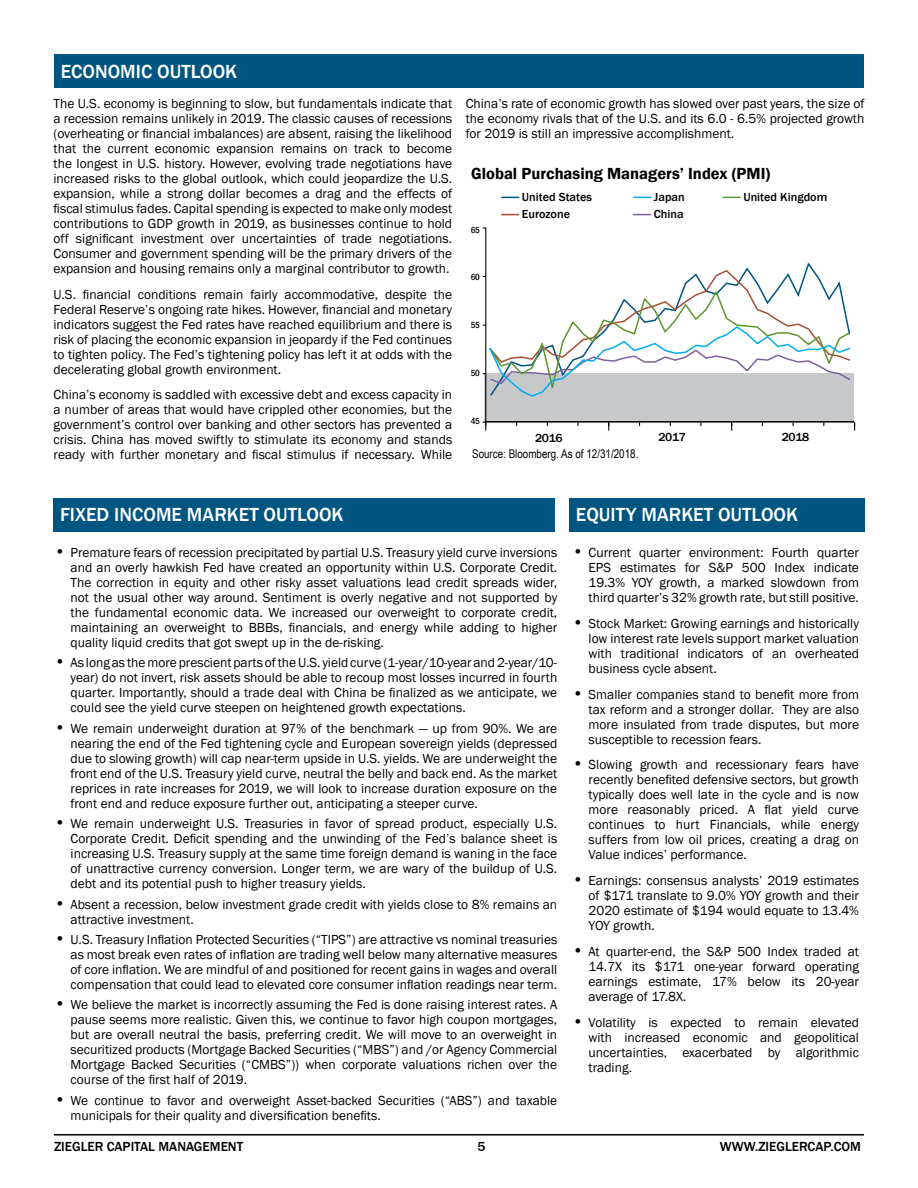
<style>
.page{position:relative;width:918px;height:1188px;background:#fff}
.page>*{position:absolute;margin:0;border:0;box-sizing:border-box;transform-origin:0 0}
.t1{font:500 19.5px "Franklin Gothic";color:#fff}
.t2{font:600 16.5px "Franklin Gothic";color:#000}
.t3{font:13.5px/15px "Franklin Gothic";color:#000;text-align:justify}
.t4{font:500 13.5px "Franklin Gothic";color:#000}
.t5{font:500 12px/17.2px "Franklin Gothic";color:#010101}
.t6{font:12px "Arial Narrow";color:#000}
.t7{font:500 condensed 9px "Franklin Gothic";letter-spacing:-.02em;color:#010101}
.s1{font-size:16.5px}
</style>
<div class="page">
<hr style="left:54px;top:1134px;width:810px;height:2px;background:#000">
<div style="left:485px;top:373px;width:369px;height:49px;background:#c7c8ca"></div>
<svg style="left:502px;top:197px;width:17px;height:1px"></svg>
<svg style="left:502px;top:214px;width:17px;height:1px"></svg>
<svg style="left:634px;top:214px;width:17px;height:1px"></svg>
<svg style="left:723px;top:197px;width:17px;height:1px"></svg>
<svg style="left:634px;top:197px;width:17px;height:1px"></svg>
<hr style="left:485px;top:421px;width:369px;height:2px;background:#000">
<hr style="left:485px;top:228px;width:1px;height:194px;background:#000">
<svg style="left:483px;top:269px;width:368px;height:129px"></svg>
<div style="left:54px;top:55px;width:810px;height:33px;background:#005581"></div>
<div style="left:53px;top:498px;width:502px;height:33px;background:#005581"></div>
<div style="left:569px;top:498px;width:295px;height:33px;background:#005581"></div>
<h1 class="t1" style="left:61px;top:60px;width:178px">ECONOMIC OUTLOOK</h1>
<p class="t3" style="left:54px;top:96px;width:400px">The U.S. economy is beginning to slow, but fundamentals indicate that a recession remains unlikely in 2019. The classic causes of recessions (overheating or financial imbalances) are absent, raising the likelihood that the current economic expansion remains on track to become the longest in U.S. history. However, evolving trade negotiations have increased risks to the global outlook, which could jeopardize the U.S. expansion, while a strong dollar becomes a drag and the effects of fiscal stimulus fades. Capital spending is expected to make only modest contributions to GDP growth in 2019, as businesses continue to hold off significant investment over uncertainties of trade negotiations.<br>Consumer and government spending will be the primary drivers of the expansion and housing remains only a marginal contributor to growth.</p>
<p class="t3" style="left:54px;top:287px;width:400px">U.S. financial conditions remain fairly accommodative, despite the Federal Reserve’s ongoing rate hikes. However, financial and monetary indicators suggest the Fed rates have reached equilibrium and there is risk of placing the economic expansion in jeopardy if the Fed continues to tighten policy. The Fed’s tightening policy has left it at odds with the decelerating global growth environment.</p>
<p class="t3" style="left:54px;top:388px;width:400px">China’s economy is saddled with excessive debt and excess capacity in a number of areas that would have crippled other economies, but the government’s control over banking and other sectors has prevented a crisis. China has moved swiftly to stimulate its economy and stands ready with further monetary and fiscal stimulus if necessary. While</p>
<p class="t3" style="left:466px;top:96px;width:400px">China’s rate of economic growth has slowed over past years, the size of the economy rivals that of the U.S. and its 6.0 - 6.5% projected growth for 2019 is still an impressive accomplishment.</p>
<p class="t2" style="left:471px;top:163px;width:301px">Global Purchasing Managers’ Index (PMI)</p>
<p class="t7" style="left:471px;top:224px;width:11px">65</p>
<p class="t7" style="left:471px;top:271px;width:11px">60</p>
<p class="t7" style="left:471px;top:319px;width:11px">55</p>
<p class="t7" style="left:471px;top:367px;width:11px">50</p>
<p class="t7" style="left:471px;top:415px;width:11px">45</p>
<p class="t5" style="left:522px;top:188px;width:72px">United States<br>Eurozone</p>
<p class="t5" style="left:654px;top:188px;width:32px">Japan</p>
<p class="t5" style="left:743px;top:188px;width:85px">United Kingdom</p>
<p class="t5" style="left:654px;top:205px;width:31px">China</p>
<p class="t5" style="left:535px;top:429px;width:29px">2016</p>
<p class="t5" style="left:659px;top:429px;width:29px">2017</p>
<p class="t5" style="left:782px;top:428px;width:29px">2018</p>
<p class="t6" style="left:472px;top:445px;width:168px">Source: Bloomberg. As of 12/31/2018.</p>
<h1 class="t1" style="left:60px;top:503px;width:285px">FIXED INCOME MARKET OUTLOOK</h1>
<p class="t3" style="left:71px;top:545px;width:488px;text-indent:-16px"><span class="s1">•</span> Premature fears of recession precipitated by partial U.S. Treasury yield curve inversions and an overly hawkish Fed have created an opportunity within U.S. Corporate Credit.<br>The correction in equity and other risky asset valuations lead credit spreads wider, not the usual other way around. Sentiment is overly negative and not supported by the fundamental economic data. We increased our overweight to corporate credit, maintaining an overweight to BBBs, financials, and energy while adding to higher quality liquid credits that got swept up in the de-risking.</p>
<p class="t3" style="left:71px;top:656px;width:488px;text-indent:-16px"><span class="s1">•</span> As long as the more prescient parts of the U.S. yield curve (1-year/10-year and 2-year/10- year) do not invert, risk assets should be able to recoup most losses incurred in fourth quarter. Importantly, should a trade deal with China be finalized as we anticipate, we could see the yield curve steepen on heightened growth expectations.</p>
<p class="t3" style="left:71px;top:721px;width:488px;text-indent:-16px"><span class="s1">•</span> We remain underweight duration at 97% of the benchmark — up from 90%. We are nearing the end of the Fed tightening cycle and European sovereign yields (depressed due to slowing growth) will cap near-term upside in U.S. yields. We are underweight the front end of the U.S. Treasury yield curve, neutral the belly and back end. As the market reprices in rate increases for 2019, we will look to increase duration exposure on the front end and reduce exposure further out, anticipating a steeper curve.</p>
<p class="t3" style="left:71px;top:817px;width:488px;text-indent:-16px"><span class="s1">•</span> We remain underweight U.S. Treasuries in favor of spread product, especially U.S.<br>Corporate Credit. Deficit spending and the unwinding of the Fed’s balance sheet is increasing U.S. Treasury supply at the same time foreign demand is waning in the face of unattractive currency conversion. Longer term, we are wary of the buildup of U.S. debt and its potential push to higher treasury yields.</p>
<p class="t3" style="left:71px;top:897px;width:488px;text-indent:-16px"><span class="s1">•</span> Absent a recession, below investment grade credit with yields close to 8% remains an attractive investment.</p>
<p class="t3" style="left:71px;top:932px;width:488px;text-indent:-16px"><span class="s1">•</span> U.S. Treasury Inflation Protected Securities (“TIPS”) are attractive vs nominal treasuries as most break even rates of inflation are trading well below many alternative measures of core inflation. We are mindful of and positioned for recent gains in wages and overall compensation that could lead to elevated core consumer inflation readings near term.</p>
<p class="t3" style="left:71px;top:998px;width:488px;text-indent:-16px"><span class="s1">•</span> We believe the market is incorrectly assuming the Fed is done raising interest rates. A pause seems more realistic. Given this, we continue to favor high coupon mortgages, but are overall neutral the basis, preferring credit. We will move to an overweight in securitized products (Mortgage Backed Securities (“MBS”) and /or Agency Commercial Mortgage Backed Securities (“CMBS”)) when corporate valuations richen over the course of the first half of 2019.</p>
<p class="t3" style="left:71px;top:1093px;width:488px;text-indent:-16px"><span class="s1">•</span> We continue to favor and overweight Asset-backed Securities (“ABS”) and taxable municipals for their quality and diversification benefits.</p>
<h1 class="t1" style="left:576px;top:503px;width:224px">EQUITY MARKET OUTLOOK</h1>
<p class="t3" style="left:589px;top:545px;width:272px;text-indent:-16px"><span class="s1">•</span> Current quarter environment: Fourth quarter EPS estimates for S&amp;P 500 Index indicate 19.3% YOY growth, a marked slowdown from third quarter’s 32% growth rate, but still positive.</p>
<p class="t3" style="left:589px;top:616px;width:272px;text-indent:-16px"><span class="s1">•</span> Stock Market: Growing earnings and historically low interest rate levels support market valuation with traditional indicators of an overheated business cycle absent.</p>
<p class="t3" style="left:589px;top:687px;width:272px;text-indent:-16px"><span class="s1">•</span> Smaller companies stand to benefit more from tax reform and a stronger dollar. They are also more insulated from trade disputes, but more susceptible to recession fears.</p>
<p class="t3" style="left:589px;top:758px;width:272px;text-indent:-16px"><span class="s1">•</span> Slowing growth and recessionary fears have recently benefited defensive sectors, but growth typically does well late in the cycle and is now more reasonably priced. A flat yield curve continues to hurt Financials, while energy suffers from low oil prices, creating a drag on Value indices’ performance.</p>
<p class="t3" style="left:589px;top:874px;width:272px;text-indent:-16px"><span class="s1">•</span> Earnings: consensus analysts’ 2019 estimates of $171 translate to 9.0% YOY growth and their 2020 estimate of $194 would equate to 13.4% YOY growth.</p>
<p class="t3" style="left:589px;top:944px;width:272px;text-indent:-16px"><span class="s1">•</span> At quarter-end, the S&amp;P 500 Index traded at 14.7X its $171 one-year forward operating earnings estimate, 17% below its 20-year average of 17.8X.</p>
<p class="t3" style="left:589px;top:1015px;width:272px;text-indent:-16px"><span class="s1">•</span> Volatility is expected to remain elevated with increased economic and geopolitical uncertainties, exacerbated by algorithmic trading.</p>
<p class="t4" style="left:54px;top:1138px;width:191px">ZIEGLER CAPITAL MANAGEMENT</p>
<p class="t4" style="left:478px;top:1138px;width:9px">5</p>
<p class="t4" style="left:720px;top:1138px;width:143px">WWW.ZIEGLERCAP.COM</p>
</div>
